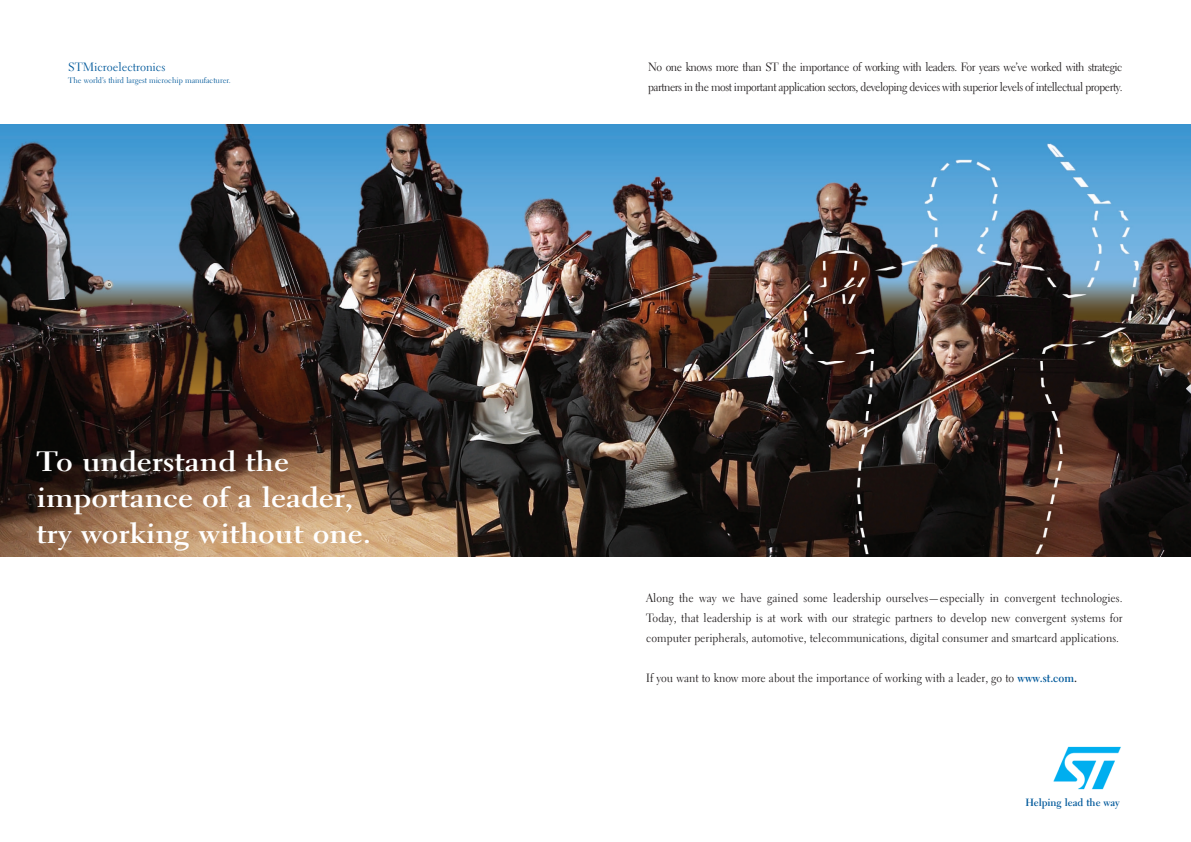
<style>
.page{position:relative;width:1191px;height:842px;background:#fff}
.page>*{position:absolute;margin:0;border:0;box-sizing:border-box;transform-origin:0 0}
.t1{font:700 28px/36px "Electra LH";color:#fff;scale:1.15 1}
.t2{font:12px/20px "Electra LH";letter-spacing:-.04em;color:#231f20;text-align:justify;scale:.95 1}
.t3{font:12px "Electra LH";color:#231f20;scale:.95 1}
.t4{font:12px "Electra LH";color:#00599b}
.t5{font:700 10.5px "Electra LH";color:#00599b}
.t6{font:8px "Electra LH";color:#00599b}
.s1{font-weight:700;color:#00599b}
.s2{font-weight:700}
</style>
<div class="page">
<img style="left:0;top:125px;width:1191px;height:432px">
<img style="left:1053px;top:746px;width:68px;height:44px">
<p class="t4" style="left:68px;top:62px;width:99px">STMicroelectronics</p>
<p class="t6" style="left:68px;top:77px;width:164px">The world’s third largest microchip manufacturer.</p>
<h1 class="t1" style="left:37px;top:446px;width:292px">To understand the importance of a leader, try working without one.</h1>
<p class="t2" style="left:648px;top:58px;width:501px">No one knows more than ST the importance of working with leaders. For years we’ve worked with strategic partners in the most important application sectors, developing devices with superior levels of intellectual property.</p>
<p class="t2" style="left:646px;top:589px;width:503px">Along the way we have gained some leadership ourselves—especially in convergent technologies.<br>Today, that leadership is at work with our strategic partners to develop new convergent systems for computer peripherals, automotive, telecommunications, digital consumer and smartcard applications.</p>
<p class="t3" style="left:646px;top:673px;width:455px">If you want to know more about the importance of working with a leader, go to <span class="s1">www.st.com</span><span class="s2">.</span></p>
<p class="t5" style="left:1025px;top:798px;width:96px">Helping lead the way</p>
</div>
